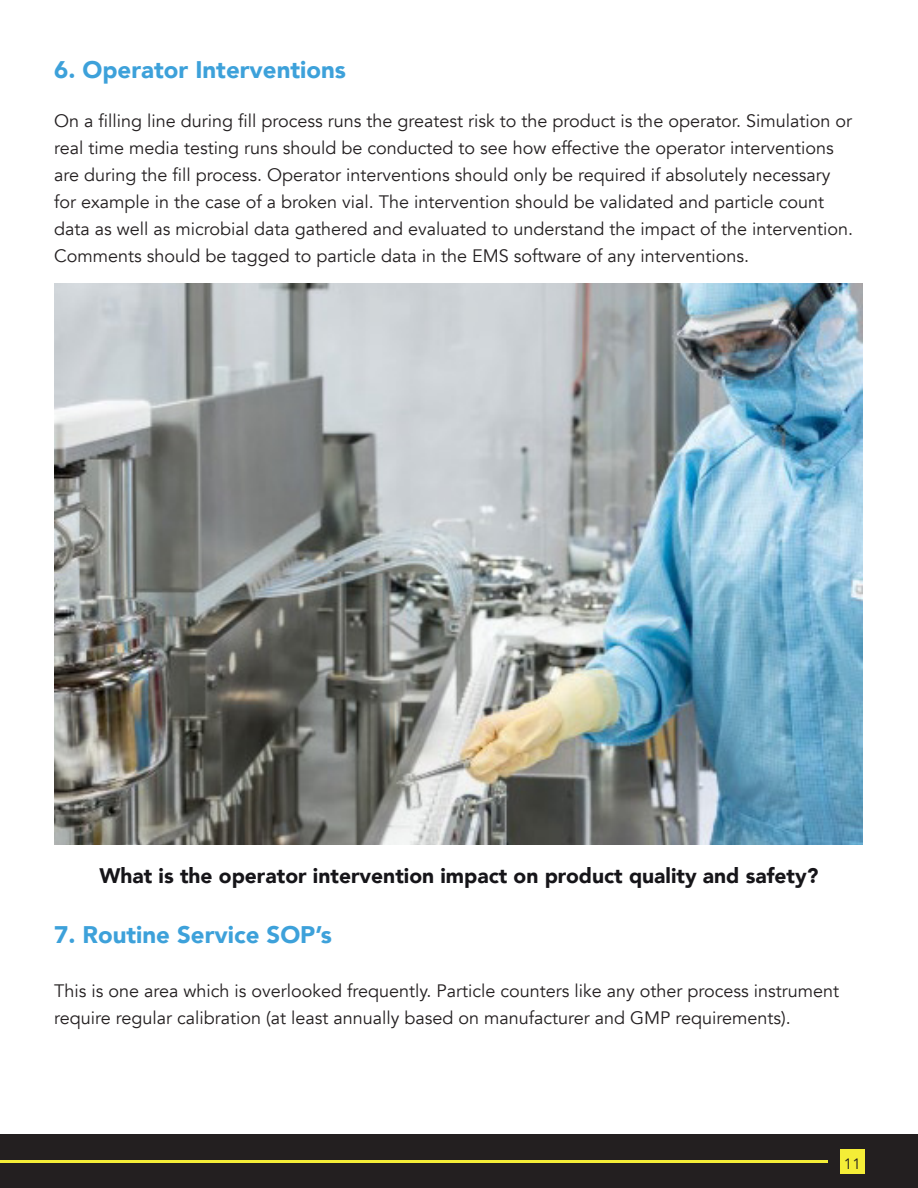
<style>
.page{position:relative;width:918px;height:1188px;background:#fff}
.page>*{position:absolute;margin:0;border:0;box-sizing:border-box;transform-origin:0 0}
.t1{font:900 24px "Avenir";color:#3da1da}
.t2{font:900 21px "Avenir";color:#161519}
.t3{font:18px/27px "Avenir";color:#231f20}
.t4{font:15px "Avenir";color:#231f20}
</style>
<div class="page">
<div style="left:0;top:1134px;width:918px;height:54px;background:#231f20"></div>
<hr style="left:0;top:1160px;width:828px;height:2px;background:#f4ed37">
<div style="left:840px;top:1149px;width:25px;height:25px;background:#f4ed37"></div>
<img style="left:54px;top:284px;width:808px;height:561px">
<h1 class="t1" style="left:54px;top:60px;width:293px">6. Operator Interventions</h1>
<p class="t3" style="left:54px;top:107px;width:800px">On a filling line during fill process runs the greatest risk to the product is the operator. Simulation or real time media testing runs should be conducted to see how effective the operator interventions are during the fill process. Operator interventions should only be required if absolutely necessary for example in the case of a broken vial. The intervention should be validated and particle count data as well as microbial data gathered and evaluated to understand the impact of the intervention.<br>Comments should be tagged to particle data in the EMS software of any interventions.</p>
<p class="t2" style="left:100px;top:866px;width:720px">What is the operator intervention impact on product quality and safety?</p>
<h1 class="t1" style="left:54px;top:924px;width:279px">7. Routine Service SOP’s</h1>
<p class="t3" style="left:54px;top:977px;width:786px">This is one area which is overlooked frequently. Particle counters like any other process instrument require regular calibration (at least annually based on manufacturer and GMP requirements).</p>
<p class="t4" style="left:844px;top:1157px;width:18px">11</p>
</div>
